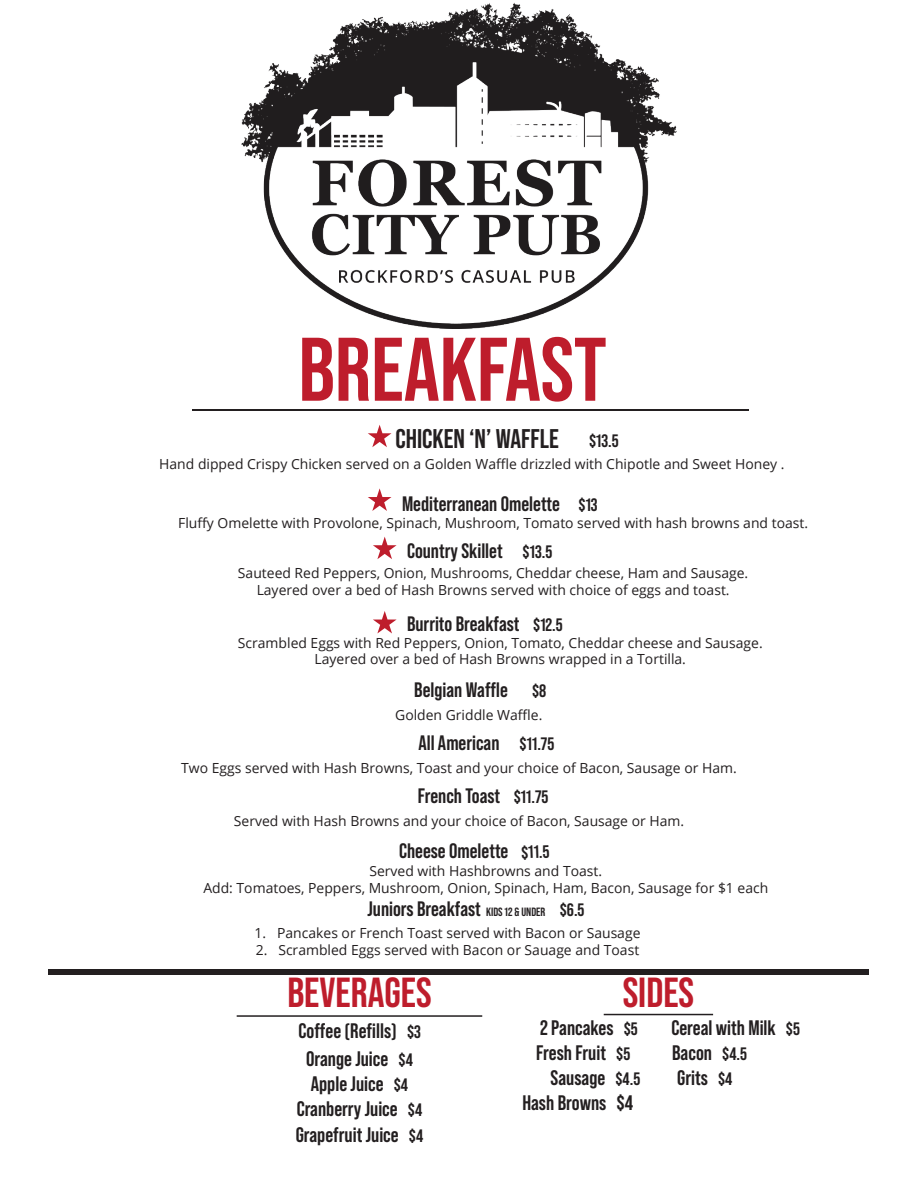
<style>
.page{position:relative;width:918px;height:1188px;background:#fff}
.page>*{position:absolute;margin:0;border:0;box-sizing:border-box;transform-origin:0 0}
.t1{font:700 90px "Bebas Neue Pro";color:#be1d2c}
.t2{font:700 42px "Bebas Neue Pro";color:#be1d2c}
.t3{font:700 27px "Bebas Neue Pro";color:#231f20}
.t4{font:700 21px/25.2px "Bebas Neue Pro";color:#231f20;text-align:center}
.t5{font:700 20.85px "Bebas Neue Pro";color:#231f20}
.t6{font:700 18px "Bebas Neue Pro";color:#231f20}
.t7{font:13.95px/16.6px "Open Sans";color:#231f20;text-align:center}
.s1{font-size:12px}
.s2{font-size:18px}
</style>
<div class="page">
<hr style="left:192px;top:409px;width:557px;height:2px;background:#231f20">
<img style="left:241px;top:2px;width:436px;height:327px">
<div style="left:49px;top:969px;width:820px;height:6px;background:#231f20"></div>
<hr style="left:237px;top:1015px;width:245px;height:2px;background:#231f20">
<hr style="left:604px;top:1014px;width:109px;height:1px;background:#231f20">
<svg style="left:373px;top:537px;width:24px;height:22px"></svg>
<svg style="left:373px;top:611px;width:24px;height:22px"></svg>
<svg style="left:368px;top:488px;width:24px;height:23px"></svg>
<svg style="left:368px;top:425px;width:24px;height:22px"></svg>
<h1 class="t1" style="left:299px;top:318px;width:310px">BREAKFAST</h1>
<h3 class="t3" style="left:395px;top:424px;width:165px">CHICKEN ‘N’ WAFFLE</h3>
<p class="t7" style="left:159px;top:455px;width:627px">Hand dipped Crispy Chicken served on a Golden Waffle drizzled with Chipotle and Sweet Honey .</p>
<p class="t6" style="left:589px;top:431px;width:31px">$13.5</p>
<h3 class="t5" style="left:402px;top:492px;width:160px">Mediterranean Omelette</h3>
<p class="t7" style="left:178px;top:514px;width:631px">Fluffy Omelette with Provolone, Spinach, Mushroom, Tomato served with hash browns and toast.</p>
<p class="t6" style="left:579px;top:494px;width:21px">$13</p>
<h3 class="t5" style="left:407px;top:539px;width:97px">Country Skillet</h3>
<p class="t7" style="left:238px;top:564px;width:512px">Sauteed Red Peppers, Onion, Mushrooms, Cheddar cheese, Ham and Sausage.<br>Layered over a bed of Hash Browns served with choice of eggs and toast.</p>
<p class="t6" style="left:523px;top:542px;width:31px">$13.5</p>
<h3 class="t5" style="left:407px;top:612px;width:114px">Burrito Breakfast</h3>
<p class="t7" style="left:238px;top:634px;width:526px">Scrambled Eggs with Red Peppers, Onion, Tomato, Cheddar cheese and Sausage.<br>Layered over a bed of Hash Browns wrapped in a Tortilla.</p>
<p class="t6" style="left:533px;top:615px;width:31px">$12.5</p>
<h3 class="t5" style="left:414px;top:678px;width:95px">Belgian Waffle</h3>
<p class="t7" style="left:395px;top:706px;width:149px">Golden Griddle Waffle.</p>
<p class="t6" style="left:532px;top:680px;width:16px">$8</p>
<h3 class="t5" style="left:418px;top:731px;width:83px">All American</h3>
<h3 class="t5" style="left:418px;top:784px;width:84px">French Toast</h3>
<p class="t6" style="left:520px;top:734px;width:36px">$11.75</p>
<p class="t6" style="left:514px;top:787px;width:36px">$11.75</p>
<p class="t7" style="left:181px;top:759px;width:557px">Two Eggs served with Hash Browns, Toast and your choice of Bacon, Sausage or Ham.</p>
<p class="t7" style="left:234px;top:812px;width:452px">Served with Hash Browns and your choice of Bacon, Sausage or Ham.</p>
<p class="t7" style="left:203px;top:863px;width:566px">Served with Hashbrowns and Toast.<br>Add: Tomatoes, Peppers, Mushroom, Onion, Spinach, Ham, Bacon, Sausage for $1 each</p>
<h3 class="t5" style="left:399px;top:839px;width:111px">Cheese Omelette</h3>
<p class="t6" style="left:521px;top:842px;width:30px;rotate:-2deg">$11.5</p>
<h3 class="t5" style="left:367px;top:897px;width:219px">Juniors Breakfast <span class="s1">KIDS 12 &amp; UNDER</span> <span class="s2">$6.5</span></h3>
<p class="t7" style="left:255px;top:925px;width:387px">1. Pancakes or French Toast served with Bacon or Sausage</p>
<p class="t7" style="left:256px;top:941px;width:385px">2. Scrambled Eggs served with Bacon or Sauage and Toast</p>
<h2 class="t2" style="left:287px;top:969px;width:146px">BEVERAGES</h2>
<h3 class="t4" style="left:299px;top:1018px;width:124px">Coffee (Refills) <span class="s2">$3</span></h3>
<h3 class="t4" style="left:296px;top:1046px;width:129px">Orange Juice <span class="s2">$4<br></span>Apple Juice <span class="s2">$4<br></span>Cranberry Juice <span class="s2">$4<br></span>Grapefruit Juice <span class="s2">$4</span></h3>
<h2 class="t2" style="left:623px;top:969px;width:73px">SIDES</h2>
<h3 class="t4" style="left:540px;top:1015px;width:99px">2 Pancakes <span class="s2">$5</span></h3>
<h3 class="t4" style="left:671px;top:1015px;width:130px">Cereal with Milk <span class="s2">$5</span></h3>
<h3 class="t4" style="left:536px;top:1040px;width:96px">Fresh Fruit <span class="s2">$5</span></h3>
<h3 class="t4" style="left:672px;top:1040px;width:76px">Bacon <span class="s2">$4.5</span></h3>
<h3 class="t4" style="left:551px;top:1065px;width:91px">Sausage <span class="s2">$4.5</span></h3>
<h3 class="t4" style="left:677px;top:1065px;width:57px">Grits <span class="s2">$4</span></h3>
<h3 class="t4" style="left:522px;top:1090px;width:112px">Hash Browns $4</h3>
</div>
